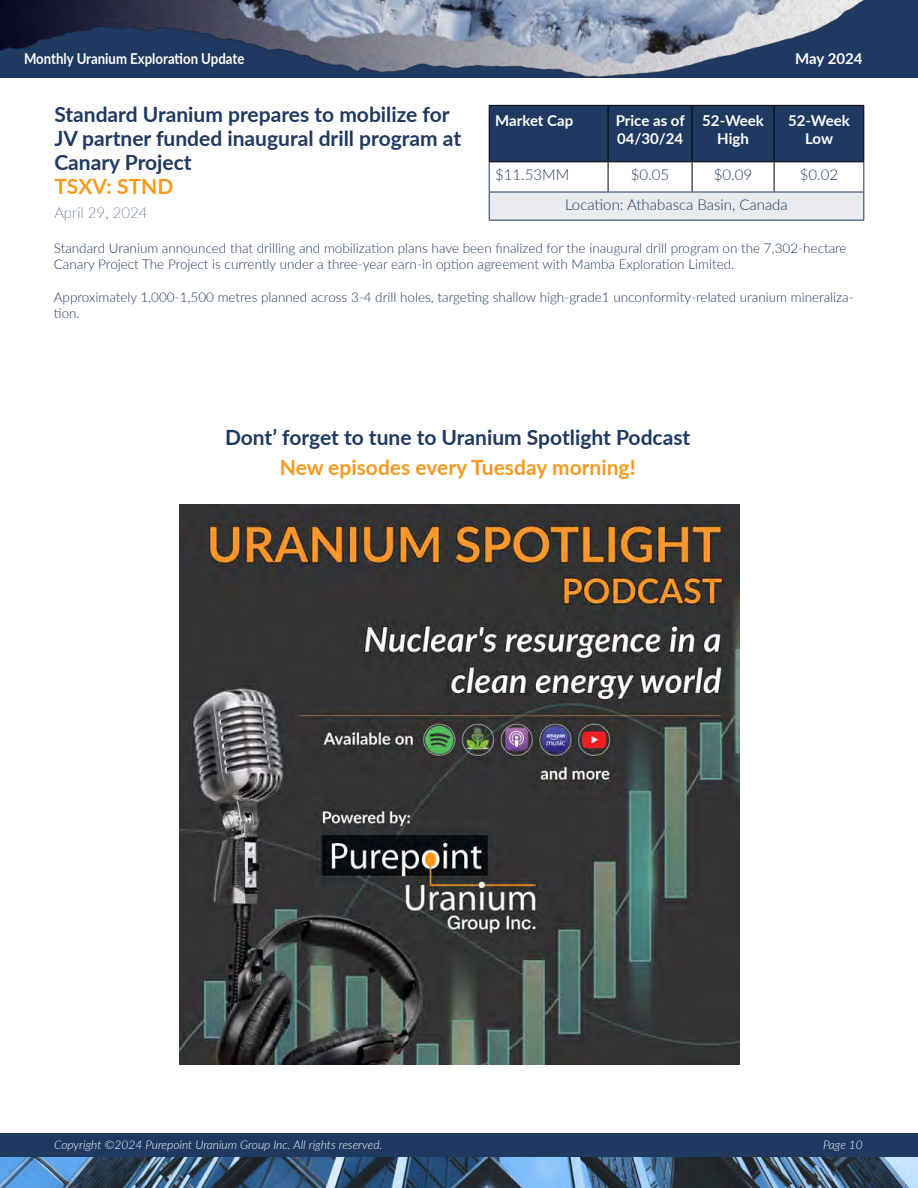
<style>
.page{position:relative;width:918px;height:1188px;background:#fff}
.page>*{position:absolute;margin:0;border:0;box-sizing:border-box;transform-origin:0 0}
.t1{font:700 21px/24px "Lato";color:#1f3961}
.t2{font:700 21px "Lato";color:#f8991f}
.t3{font:700 15px/18px "Lato";color:#fff;text-align:center}
.t4{font:300 15px "Lato";color:#1f3961}
.t5{font:700 15px "Lato";color:#fff;scale:.88 1}
.t6{font:100 15px "Lato";color:#1f3961}
.t7{font:300 13.5px/16.2px "Lato";color:#1f3961}
.t8{font:italic 300 12px "Lato";color:#fff}
</style>
<div class="page">
<div style="left:0;top:1133px;width:918px;height:24px;background:#1f3961"></div>
<img style="left:0;top:1157px;width:918px;height:31px">
<img style="left:0;top:0;width:918px;height:174px">
<div style="left:490px;top:106px;width:373px;height:55px;background:#1f3961"></div>
<div style="left:489px;top:192px;width:375px;height:28px;background:#e9ebef"></div>
<hr style="left:692px;top:105px;width:82px;height:1px;background:#000">
<hr style="left:692px;top:161px;width:82px;height:1px;background:#000">
<hr style="left:489px;top:105px;width:119px;height:1px;background:#000">
<hr style="left:489px;top:106px;width:1px;height:55px;background:#000">
<hr style="left:489px;top:161px;width:119px;height:1px;background:#000">
<hr style="left:489px;top:162px;width:1px;height:30px;background:#1f3961">
<hr style="left:489px;top:192px;width:119px;height:1px;background:#1f3961">
<svg style="left:489px;top:192px;width:1px;height:28px"></svg>
<hr style="left:489px;top:220px;width:119px;height:1px;background:#1f3961">
<hr style="left:608px;top:220px;width:84px;height:1px;background:#1f3961">
<hr style="left:692px;top:220px;width:82px;height:1px;background:#1f3961">
<hr style="left:774px;top:220px;width:90px;height:1px;background:#1f3961">
<hr style="left:608px;top:105px;width:84px;height:1px;background:#000">
<hr style="left:608px;top:106px;width:1px;height:55px;background:#000">
<hr style="left:692px;top:106px;width:1px;height:55px;background:#000">
<hr style="left:608px;top:161px;width:84px;height:1px;background:#000">
<hr style="left:608px;top:162px;width:1px;height:30px;background:#000">
<hr style="left:608px;top:192px;width:84px;height:1px;background:#1f3961">
<hr style="left:692px;top:162px;width:1px;height:30px;background:#000">
<hr style="left:692px;top:192px;width:82px;height:1px;background:#1f3961">
<hr style="left:774px;top:162px;width:1px;height:30px;background:#000">
<hr style="left:863px;top:162px;width:1px;height:30px;background:#1f3961">
<hr style="left:774px;top:192px;width:90px;height:1px;background:#1f3961">
<svg style="left:863px;top:192px;width:1px;height:28px"></svg>
<hr style="left:774px;top:105px;width:90px;height:1px;background:#000">
<hr style="left:774px;top:106px;width:1px;height:55px;background:#000">
<hr style="left:863px;top:106px;width:1px;height:55px;background:#000">
<hr style="left:774px;top:161px;width:90px;height:1px;background:#000">
<img style="left:179px;top:505px;width:561px;height:559px">
<p class="t5" style="left:24px;top:48px;width:252px">Monthly Uranium Exploration Update</p>
<p class="t3" style="left:795px;top:49px;width:69px">May 2024</p>
<h1 class="t1" style="left:54px;top:101px;width:408px">Standard Uranium prepares to mobilize for<br>JV partner funded inaugural drill program at<br>Canary Project</h1>
<h1 class="t2" style="left:54px;top:171px;width:121px">TSXV: STND</h1>
<p class="t6" style="left:54px;top:202px;width:95px">April 29, 2024</p>
<p class="t7" style="left:54px;top:240px;width:794px">Standard Uranium announced that drilling and mobilization plans have been finalized for the inaugural drill program on the 7,302-hectare<br>Canary Project The Project is currently under a three-year earn-in option agreement with Mamba Exploration Limited.</p>
<p class="t7" style="left:54px;top:288px;width:801px">Approximately 1,000-1,500 metres planned across 3-4 drill holes, targeting shallow high-grade1 unconformity-related uranium mineraliza&shy;tion.</p>
<p class="t3" style="left:495px;top:111px;width:80px">Market Cap</p>
<p class="t3" style="left:616px;top:111px;width:70px;text-align:left">Price as of<br>04/30/24</p>
<p class="t3" style="left:702px;top:111px;width:63px">52-Week<br>High</p>
<p class="t3" style="left:788px;top:111px;width:63px">52-Week<br>Low</p>
<p class="t4" style="left:495px;top:164px;width:76px">$11.53MM</p>
<p class="t4" style="left:631px;top:164px;width:40px">$0.05</p>
<p class="t4" style="left:714px;top:164px;width:40px">$0.09</p>
<p class="t4" style="left:800px;top:164px;width:40px">$0.02</p>
<p class="t4" style="left:565px;top:194px;width:224px">Location: Athabasca Basin, Canada</p>
<h1 class="t1" style="left:225px;top:425px;width:467px">Dont’ forget to tune to Uranium Spotlight Podcast</h1>
<h1 class="t2" style="left:280px;top:452px;width:357px">New episodes every Tuesday morning!</h1>
<p class="t8" style="left:54px;top:1136px;width:330px">Copyright ©2024 Purepoint Uranium Group Inc. All rights reserved.</p>
<p class="t8" style="left:823px;top:1136px;width:41px">Page 10</p>
</div>
